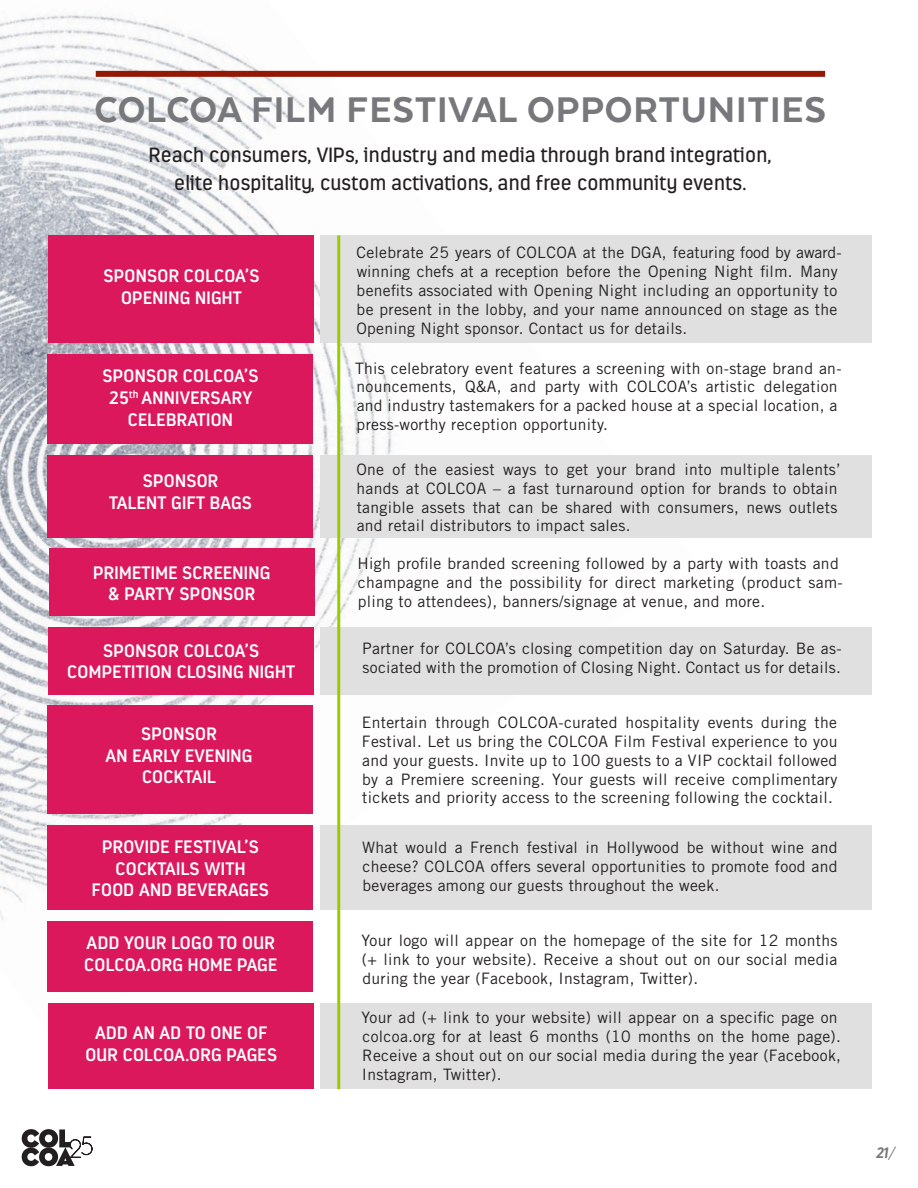
<style>
.page{position:relative;width:918px;height:1188px;background:#fff}
.page>*{position:absolute;margin:0;border:0;box-sizing:border-box;transform-origin:0 0}
.t1{font:800 41.1px "Texta Alt";letter-spacing:.02em;color:#76787b}
.t2{font:20.55px "Estandar";letter-spacing:.01em;color:#231f20}
.t3{font:600 18px "Estandar";letter-spacing:.02em;color:#fff}
.t4{font:15.75px/18.9px "Trade Gothic";letter-spacing:.02em;color:#231f20}
.t5{font:italic 700 15px "Estandar";color:#76787b}
.s1{font-weight:300}
</style>
<div class="page">
<img style="left:0;top:12px;width:695px;height:1033px">
<div style="left:47px;top:921px;width:266px;height:71px;background:#dc185c"></div>
<div style="left:47px;top:705px;width:266px;height:109px;background:#dc185c"></div>
<div style="left:321px;top:1003px;width:551px;height:86px;background:#e0e0e0"></div>
<div style="left:48px;top:1003px;width:266px;height:86px;background:#dc185c"></div>
<div style="left:321px;top:825px;width:551px;height:85px;background:#e0e0e0"></div>
<div style="left:47px;top:825px;width:266px;height:85px;background:#dc185c"></div>
<div style="left:321px;top:627px;width:551px;height:67px;background:#e0e0e0"></div>
<div style="left:48px;top:627px;width:265px;height:67px;background:#dc185c"></div>
<div style="left:96px;top:71px;width:729px;height:6px;background:#931906"></div>
<div style="left:321px;top:235px;width:551px;height:108px;background:#e0e0e0"></div>
<div style="left:48px;top:235px;width:266px;height:108px;background:#dc185c"></div>
<div style="left:47px;top:354px;width:266px;height:89px;background:#dc185c"></div>
<div style="left:321px;top:455px;width:551px;height:83px;background:#e0e0e0"></div>
<div style="left:48px;top:455px;width:265px;height:83px;background:#dc185c"></div>
<div style="left:49px;top:548px;width:266px;height:68px;background:#dc185c"></div>
<hr style="left:337px;top:235px;width:3px;height:854px;background:#9c0">
<svg style="left:22px;top:1129px;width:70px;height:37px"></svg>
<p class="t1" style="left:95px;top:89px;width:733px">COLCOA FILM FESTIVAL OPPORTUNITIES</p>
<p class="t2" style="left:149px;top:143px;width:624px">Reach consumers, VIPs, industry and media through brand integration,</p>
<p class="t2" style="left:174px;top:171px;width:574px">elite hospitality, custom activations, and free community events.</p>
<p class="t3" style="left:103px;top:265px;width:158px">SPONSOR COLCOA’S</p>
<p class="t3" style="left:121px;top:287px;width:122px">OPENING NIGHT</p>
<p class="t3" style="left:102px;top:365px;width:158px">SPONSOR COLCOA’S</p>
<p class="t3" style="left:109px;top:387px;width:145px">25<sup>th</sup> ANNIVERSARY</p>
<p class="t3" style="left:128px;top:409px;width:107px">CELEBRATION</p>
<p class="t3" style="left:143px;top:470px;width:77px">SPONSOR</p>
<p class="t3" style="left:109px;top:492px;width:144px">TALENT GIFT BAGS</p>
<p class="t3" style="left:93px;top:561px;width:179px">PRIMETIME SCREENING</p>
<p class="t3" style="left:108px;top:583px;width:149px">&amp; PARTY SPONSOR</p>
<p class="t3" style="left:103px;top:640px;width:158px">SPONSOR COLCOA’S</p>
<p class="t3" style="left:67px;top:661px;width:229px">COMPETITION CLOSING NIGHT</p>
<p class="t3" style="left:141px;top:723px;width:77px">SPONSOR</p>
<p class="t3" style="left:105px;top:745px;width:149px">AN EARLY EVENING</p>
<p class="t3" style="left:142px;top:766px;width:75px">COCKTAIL</p>
<p class="t3" style="left:102px;top:836px;width:158px">PROVIDE FESTIVAL’S</p>
<p class="t3" style="left:116px;top:858px;width:131px">COCKTAILS WITH</p>
<p class="t3" style="left:92px;top:879px;width:179px">FOOD AND BEVERAGES</p>
<p class="t3" style="left:87px;top:932px;width:190px">ADD YOUR LOGO TO OUR</p>
<p class="t3" style="left:84px;top:954px;width:195px">COLCOA.ORG HOME PAGE</p>
<p class="t3" style="left:95px;top:1022px;width:173px">ADD AN AD TO ONE OF</p>
<p class="t3" style="left:85px;top:1044px;width:193px">OUR COLCOA.ORG PAGES</p>
<p class="t4" style="left:356px;top:243px;width:487px">Celebrate 25 years of COLCOA at the DGA, featuring food by award&shy;winning chefs at a reception before the Opening Night film. Many benefits associated with Opening Night including an opportunity to be present in the lobby, and your name announced on stage as the Opening Night sponsor. Contact us for details.</p>
<p class="t4" style="left:355px;top:358px;width:488px">This celebratory event features a screening with on-stage brand an&shy;nouncements, Q&amp;A, and party with COLCOA’s artistic delegation and industry tastemakers for a packed house at a special location, a press-worthy reception opportunity.</p>
<p class="t4" style="left:356px;top:460px;width:486px">One of the easiest ways to get your brand into multiple talents’ hands at COLCOA – a fast turnaround option for brands to obtain tangible assets that can be shared with consumers, news outlets and retail distributors to impact sales.</p>
<p class="t4" style="left:357px;top:554px;width:487px">High profile branded screening followed by a party with toasts and champagne and the possibility for direct marketing (product sam&shy;pling to attendees), banners/signage at venue, and more.</p>
<p class="t4" style="left:362px;top:639px;width:481px">Partner for COLCOA’s closing competition day on Saturday. Be as&shy;sociated with the promotion of Closing Night. Contact us for details.</p>
<p class="t4" style="left:362px;top:713px;width:477px;text-align:justify">Entertain through COLCOA-curated hospitality events during the Festival. Let us bring the COLCOA Film Festival experience to you and your guests. Invite up to 100 guests to a VIP cocktail followed by a Premiere screening. Your guests will receive complimentary tickets and priority access to the screening following the cocktail.</p>
<p class="t4" style="left:362px;top:838px;width:477px;text-align:justify">What would a French festival in Hollywood be without wine and cheese? COLCOA offers several opportunities to promote food and beverages among our guests throughout the week.</p>
<p class="t4" style="left:361px;top:931px;width:478px;text-align:justify">Your logo will appear on the homepage of the site for 12 months (+ link to your website). Receive a shout out on our social media during the year (Facebook, Instagram, Twitter).</p>
<p class="t4" style="left:361px;top:1008px;width:481px">Your ad (+ link to your website) will appear on a specific page on colcoa.org for at least 6 months (10 months on the home page).<br>Receive a shout out on our social media during the year (Facebook, Instagram, Twitter).</p>
<p class="t5" style="left:876px;top:1144px;width:21px">21<span class="s1">/</span></p>
</div>
